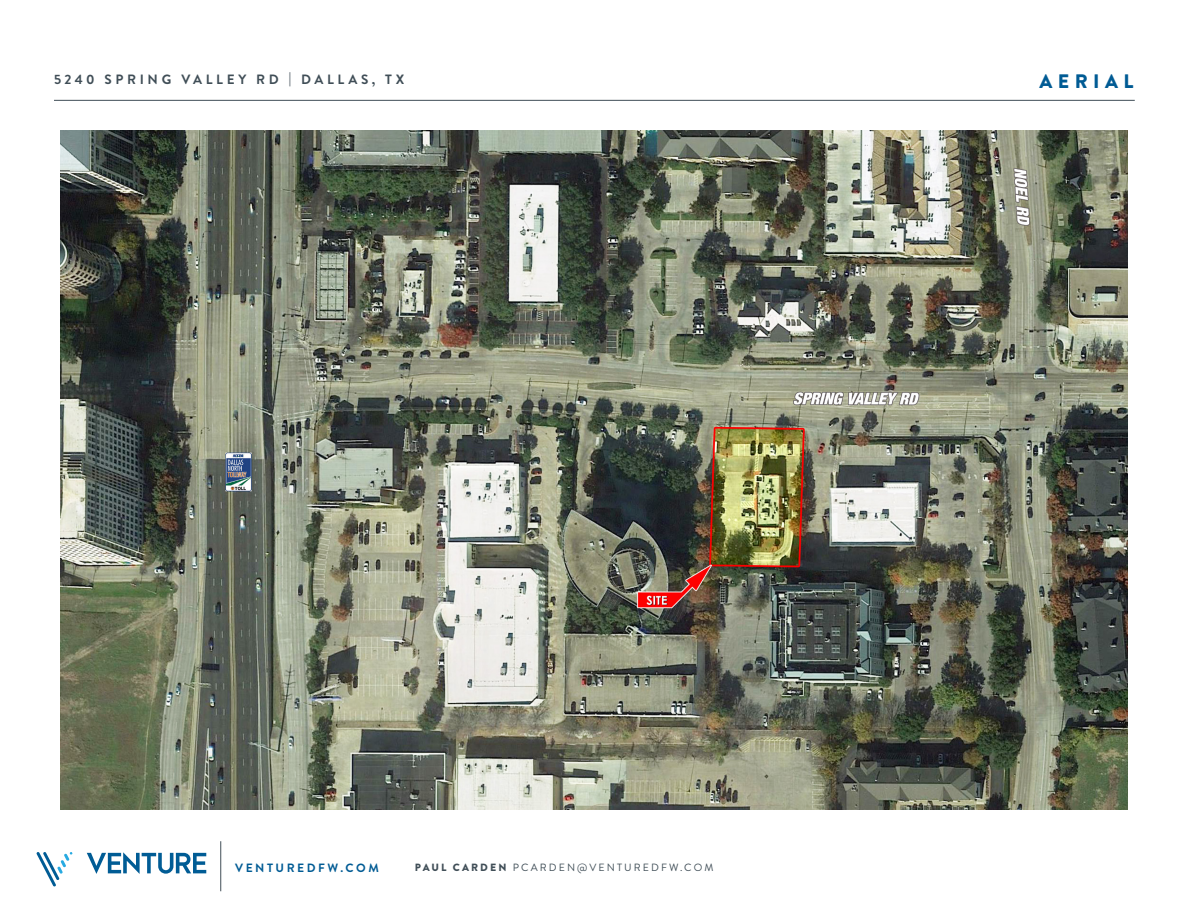
<style>
.page{position:relative;width:1188px;height:918px;background:#fff}
.page>*{position:absolute;margin:0;border:0;box-sizing:border-box;transform-origin:0 0}
.t1{font:900 19.5px "Brandon Grotesque";letter-spacing:.28em;color:#005b94}
.t2{font:700 13.5px "Brandon Grotesque";letter-spacing:.27em;color:#404e57}
.t3{font:700 12px "Brandon Grotesque";letter-spacing:.21em;color:#005b94}
.t4{font:10.5px "Brandon Grotesque";letter-spacing:.2em;color:#404e57}
.s1{font-weight:900}
</style>
<div class="page">
<hr style="left:220px;top:841px;width:1px;height:50px;background:#404e57">
<svg style="left:37px;top:852px;width:36px;height:34px"></svg>
<svg style="left:87px;top:852px;width:119px;height:22px"></svg>
<img style="left:60px;top:131px;width:1068px;height:678px">
<hr style="left:54px;top:100px;width:1081px;height:1px;background:#404e57">
<p class="t2" style="left:54px;top:70px;width:352px">5240 SPRING VALLEY RD | DALLAS, TX</p>
<h1 class="t1" style="left:1039px;top:67px;width:96px">AERIAL</h1>
<p class="t3" style="left:235px;top:860px;width:145px">VENTUREDFW.COM</p>
<p class="t4" style="left:415px;top:860px;width:300px"><span class="s1">PAUL CARDEN</span> PCARDEN@VENTUREDFW.COM</p>
</div>
